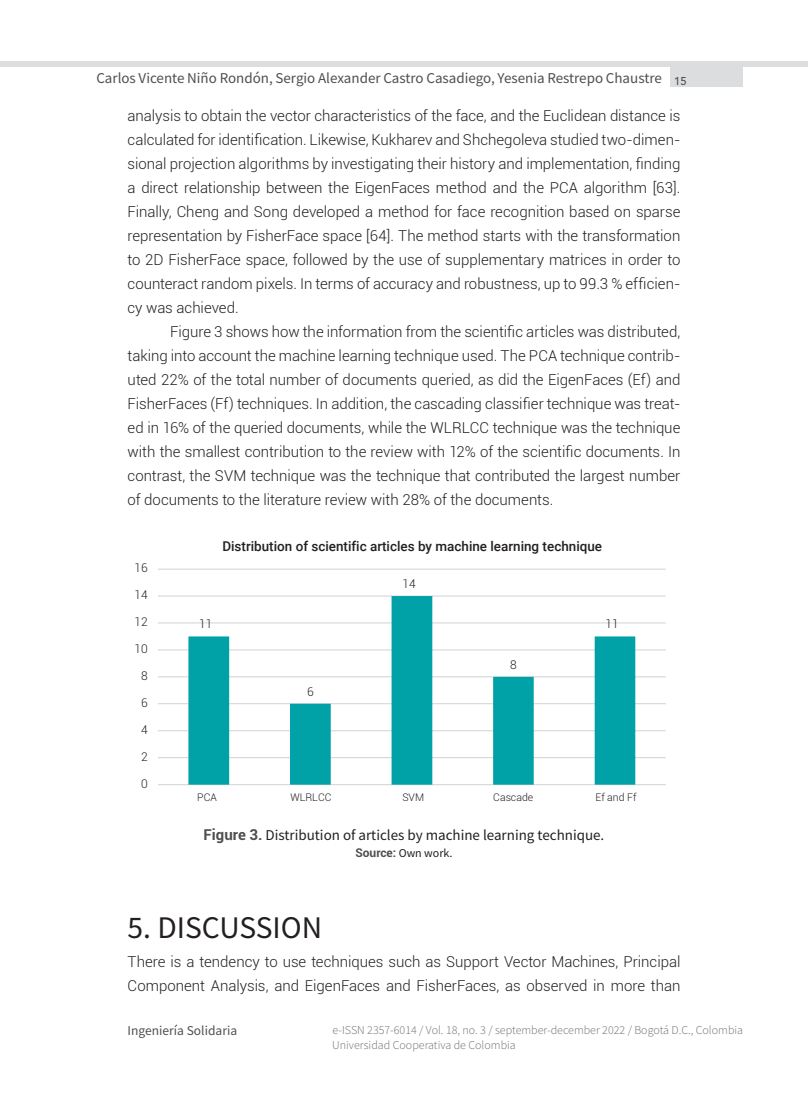
<style>
.page{position:relative;width:808px;height:1106px;background:#fff}
.page>*{position:absolute;margin:0;border:0;box-sizing:border-box;transform-origin:0 0}
.T-1{font:31.5px "Source Sans Pro";color:#231f20}
.Texto{font:300 15px/24px "Roboto";color:#231f20;text-align:justify}
.Primer_párrafo{font:300 15px/24px "Roboto";color:#231f20}
.t1{font:15px "Source Sans Pro";color:#4e4f50}
.FIGURA-titulo{font:15px "Source Sans Pro";color:#231f20}
.t2{font:500 13.5px "Roboto";color:#231f20}
.t3{font:13.5px "Source Sans Pro";color:#4e4f50}
.t4{font:300 12px/14.4px "Source Sans Pro";color:#6c6d70}
.t5{font:300 12px "Roboto";color:#231f20}
.FIGURA-fuente{font:12px "Source Sans Pro";color:#231f20}
.t6{font:300 10.5px "Roboto";color:#231f20}
.s1{font-family:"Roboto";font-weight:700;color:#4e4f50}
</style>
<div class="page">
<div style="left:0;top:61px;width:808px;height:6px;background:#dcdddf"></div>
<div style="left:671px;top:63px;width:72px;height:24px;background:#dcdddf"></div>
<hr style="left:158px;top:569px;width:508px;height:1px;background:#d1d2d4">
<hr style="left:158px;top:595px;width:508px;height:1px;background:#d1d2d4">
<hr style="left:158px;top:622px;width:508px;height:1px;background:#d1d2d4">
<hr style="left:158px;top:649px;width:508px;height:1px;background:#d1d2d4">
<hr style="left:158px;top:676px;width:508px;height:1px;background:#d1d2d4">
<hr style="left:158px;top:703px;width:508px;height:1px;background:#d1d2d4">
<hr style="left:158px;top:730px;width:508px;height:1px;background:#d1d2d4">
<hr style="left:158px;top:757px;width:508px;height:1px;background:#d1d2d4">
<hr style="left:158px;top:784px;width:508px;height:1px;background:#d1d2d4">
<svg style="left:188px;top:596px;width:447px;height:188px"></svg>
<p class="t1" style="left:96px;top:69px;width:592px">Carlos Vicente Niño Rondón, Sergio Alexander Castro Casadiego, Yesenia Restrepo Chaustre <sub>15</sub></p>
<p class="Texto" style="left:128px;top:103px;width:554px">analysis to obtain the vector characteristics of the face, and the Euclidean distance is calculated for identification. Likewise, Kukharev and Shchegoleva studied two-dimen&shy;sional projection algorithms by investigating their history and implementation, finding a direct relationship between the EigenFaces method and the PCA algorithm [63].<br>Finally, Cheng and Song developed a method for face recognition based on sparse representation by FisherFace space [64]. The method starts with the transformation to 2D FisherFace space, followed by the use of supplementary matrices in order to counteract random pixels. In terms of accuracy and robustness, up to 99.3 % efficien&shy;cy was achieved.</p>
<p class="Texto" style="left:128px;top:319px;width:554px;text-indent:43px">Figure 3 shows how the information from the scientific articles was distributed, taking into account the machine learning technique used. The PCA technique contrib&shy;uted 22% of the total number of documents queried, as did the EigenFaces (Ef) and FisherFaces (Ff) techniques. In addition, the cascading classifier technique was treat&shy;ed in 16% of the queried documents, while the WLRLCC technique was the technique with the smallest contribution to the review with 12% of the scientific documents. In contrast, the SVM technique was the technique that contributed the largest number of documents to the literature review with 28% of the documents.</p>
<p class="t2" style="left:222px;top:536px;width:381px">Distribution of scientific articles by machine learning technique</p>
<p class="t5" style="left:134px;top:559px;width:15px">16</p>
<p class="t5" style="left:134px;top:586px;width:15px">14</p>
<p class="t5" style="left:134px;top:613px;width:15px">12</p>
<p class="t5" style="left:134px;top:640px;width:15px">10</p>
<p class="t5" style="left:141px;top:667px;width:8px">8</p>
<p class="t5" style="left:141px;top:694px;width:8px">6</p>
<p class="t5" style="left:141px;top:721px;width:8px">4</p>
<p class="t5" style="left:141px;top:748px;width:8px">2</p>
<p class="t5" style="left:141px;top:775px;width:8px">0</p>
<p class="t5" style="left:199px;top:615px;width:15px">11</p>
<p class="t5" style="left:307px;top:683px;width:8px">6</p>
<p class="t5" style="left:402px;top:575px;width:15px">14</p>
<p class="t5" style="left:510px;top:656px;width:8px">8</p>
<p class="t5" style="left:605px;top:615px;width:15px">11</p>
<p class="t6" style="left:197px;top:790px;width:21px">PCA</p>
<p class="t6" style="left:290px;top:790px;width:43px">WLRLCC</p>
<p class="t6" style="left:402px;top:790px;width:23px">SVM</p>
<p class="t6" style="left:493px;top:790px;width:41px">Cascade</p>
<p class="t6" style="left:596px;top:790px;width:42px">Ef and Ff</p>
<p class="FIGURA-titulo" style="left:204px;top:825px;width:402px"><span class="s1">Figure 3.</span> Distribution of articles by machine learning technique.</p>
<p class="FIGURA-fuente" style="left:355px;top:845px;width:99px"><span class="s1">Source:</span> Own work.</p>
<p class="T-1" style="left:128px;top:907px;width:196px">5. DISCUSSION</p>
<p class="Primer_párrafo" style="left:128px;top:949px;width:554px">There is a tendency to use techniques such as Support Vector Machines, Principal<br>Component Analysis, and EigenFaces and FisherFaces, as observed in more than</p>
<p class="t3" style="left:128px;top:1022px;width:111px">Ingeniería Solidaria</p>
<p class="t4" style="left:332px;top:1023px;width:412px">e-ISSN 2357-6014 / Vol. 18, no. 3 / september-december 2022 / Bogotá D.C., Colombia<br>Universidad Cooperativa de Colombia</p>
</div>
